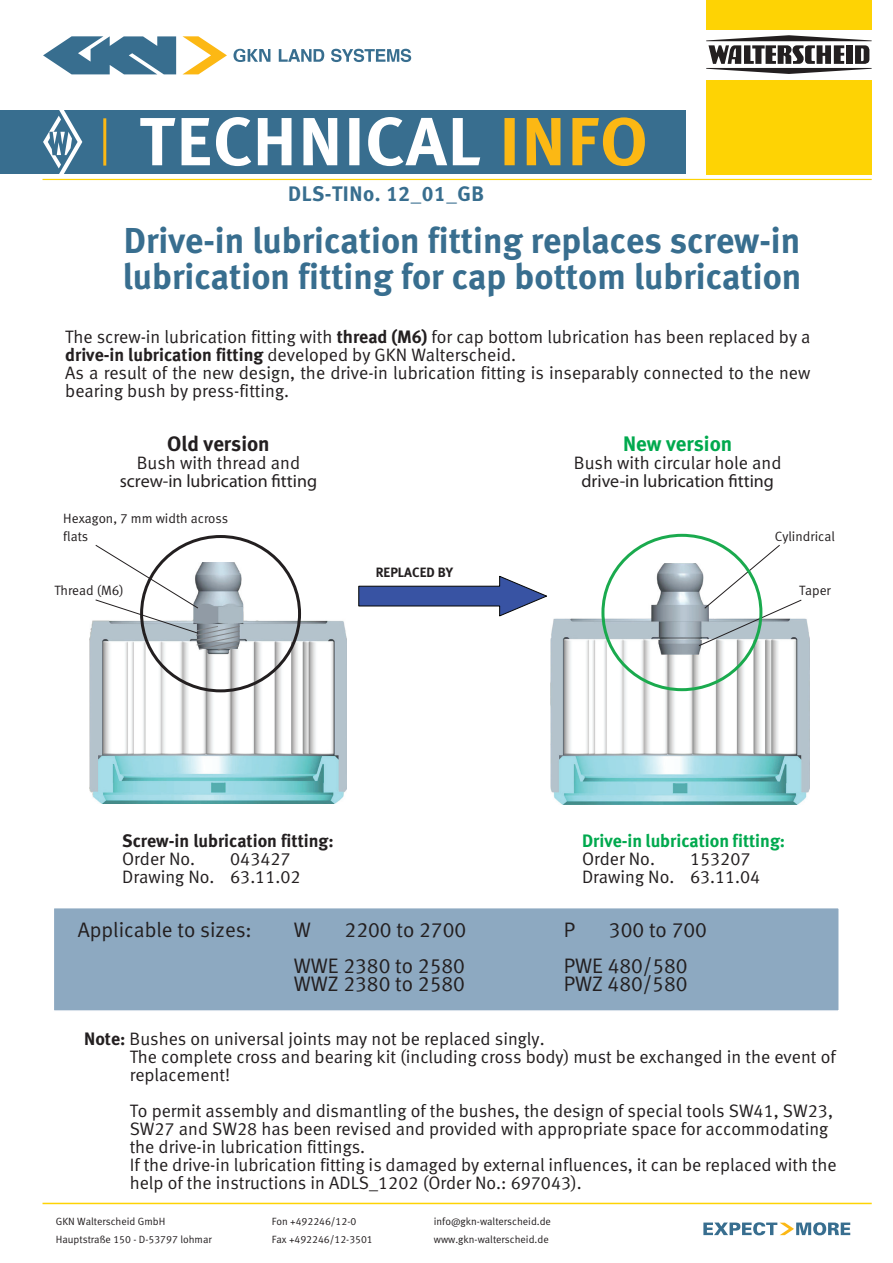
<style>
.page{position:relative;width:893px;height:1263px;background:#fff}
.page>*{position:absolute;margin:0;border:0;box-sizing:border-box;transform-origin:0 0}
.t1{font:36px/36px "Meta Bold LF";color:#386e8f}
.t2{font:21px "Meta Normal LF";color:#231f20}
.t3{font:21px "Meta Bold LF";letter-spacing:.025em;color:#386e8f}
.t4{font:21px "Meta Bold LF";color:#231f20}
.t5{font:21px "Meta Bold LF";color:#00a94e}
.t6{font:18px/18px "Meta Normal LF";color:#231f20}
.t7{font:18px "Myriad Pro";color:#231f20}
.t8{font:18px "Meta Bold LF";color:#231f20}
.t9{font:18px "Meta Bold LF";color:#00a94e}
.t10{font:13.5px/18px "Meta Normal LF";color:#231f20}
.t11{font:13.5px "Meta Bold LF";color:#231f20}
.t12{font:10.5px "Meta Normal LF";color:#231f20}
.s1{font-family:"Meta Bold LF"}
</style>
<div class="page">
<hr style="left:43px;top:179px;width:829px;height:1px;background:#fed304">
<svg style="left:43px;top:36px;width:133px;height:38px"></svg>
<svg style="left:182px;top:36px;width:45px;height:38px"></svg>
<svg style="left:233px;top:49px;width:37px;height:13px"></svg>
<svg style="left:279px;top:49px;width:45px;height:13px"></svg>
<svg style="left:331px;top:49px;width:80px;height:13px"></svg>
<div style="left:846px;top:45px;width:6px;height:19px;background:#231f20"></div>
<svg style="left:855px;top:45px;width:14px;height:19px"></svg>
<svg style="left:708px;top:45px;width:136px;height:19px"></svg>
<hr style="left:706px;top:40px;width:166px;height:1px;background:#231f20">
<hr style="left:706px;top:68px;width:166px;height:1px;background:#231f20">
<div style="left:706px;top:0;width:166px;height:29px;background:#fed304"></div>
<div style="left:706px;top:80px;width:166px;height:94px;background:#fed304"></div>
<div style="left:0;top:111px;width:685px;height:63px;background:#386e8f"></div>
<hr style="left:103px;top:118px;width:3px;height:48px;background:#fcb814">
<svg style="left:43px;top:110px;width:39px;height:64px"></svg>
<svg style="left:504px;top:117px;width:141px;height:49px"></svg>
<svg style="left:140px;top:117px;width:340px;height:49px"></svg>
<hr style="left:43px;top:1203px;width:829px;height:1px;background:#fed304">
<svg style="left:703px;top:1222px;width:147px;height:13px"></svg>
<div style="left:53px;top:907px;width:787px;height:105px;background:#8da9c1;border:2px solid #fff"></div>
<img style="left:551px;top:563px;width:258px;height:241px">
<img style="left:89px;top:563px;width:258px;height:241px">
<svg style="left:358px;top:575px;width:189px;height:42px"></svg>
<svg style="left:95px;top:545px;width:145px;height:105px"></svg>
<svg style="left:698px;top:545px;width:104px;height:101px"></svg>
<div style="left:601px;top:534px;width:161px;height:157px;border:3px solid #1aaa4e;border-radius:50%"></div>
<p class="t3" style="left:288px;top:182px;width:197px">DLS-TINo. 12_01_GB</p>
<h1 class="t1" style="left:123px;top:223px;width:680px">Drive-in lubrication fitting replaces screw-in lubrication fitting for cap bottom lubrication</h1>
<p class="t6" style="left:65px;top:328px;width:747px">The screw-in lubrication fitting with <span class="s1">thread (M6)</span> for cap bottom lubrication has been replaced by a <span class="s1">drive-in lubrication fitting</span> developed by GKN Walterscheid.<br>As a result of the new design, the drive-in lubrication fitting is inseparably connected to the new bearing bush by press-fitting.</p>
<p class="t4" style="left:167px;top:432px;width:104px">Old version</p>
<p class="t6" style="left:137px;top:454px;width:165px">Bush with thread and</p>
<p class="t7" style="left:120px;top:470px;width:199px">screw-in lubrication fitting</p>
<p class="t5" style="left:623px;top:432px;width:111px">New version</p>
<p class="t6" style="left:574px;top:454px;width:209px">Bush with circular hole and</p>
<p class="t7" style="left:581px;top:470px;width:194px">drive-in lubrication fitting</p>
<p class="t10" style="left:63px;top:509px;width:166px">Hexagon, 7 mm width across flats</p>
<p class="t10" style="left:775px;top:527px;width:62px">Cylindrical</p>
<p class="t11" style="left:376px;top:565px;width:79px">REPLACED BY</p>
<p class="t10" style="left:54px;top:581px;width:71px">Thread (M6)</p>
<p class="t10" style="left:799px;top:581px;width:33px">Taper</p>
<p class="t8" style="left:122px;top:830px;width:213px">Screw-in lubrication fitting:</p>
<p class="t6" style="left:122px;top:850px;width:74px">Order No.</p>
<p class="t6" style="left:122px;top:850px;width:180px;text-indent:108px">043427<br>Drawing No. 63.11.02</p>
<p class="t9" style="left:582px;top:830px;width:205px">Drive-in lubrication fitting:</p>
<p class="t6" style="left:582px;top:850px;width:74px">Order No.</p>
<p class="t6" style="left:582px;top:850px;width:180px;text-indent:108px">153207<br>Drawing No. 63.11.04</p>
<p class="t2" style="left:78px;top:918px;width:176px">Applicable to sizes:</p>
<p class="t2" style="left:294px;top:918px;width:19px">W</p>
<p class="t2" style="left:345px;top:918px;width:123px">2200 to 2700</p>
<p class="t2" style="left:564px;top:918px;width:13px">P</p>
<p class="t2" style="left:609px;top:918px;width:100px">300 to 700</p>
<p class="t2" style="left:294px;top:954px;width:173px">WWE 2380 to 2580</p>
<p class="t2" style="left:564px;top:954px;width:125px">PWE 480/580</p>
<p class="t2" style="left:294px;top:972px;width:173px">WWZ 2380 to 2580</p>
<p class="t2" style="left:564px;top:972px;width:125px">PWZ 480/580</p>
<p class="t6" style="left:130px;top:1030px;width:707px;text-indent:-46px"><span class="s1">Note:</span> Bushes on universal joints may not be replaced singly.<br>The complete cross and bearing kit (including cross body) must be exchanged in the event of replacement!</p>
<p class="t6" style="left:130px;top:1102px;width:709px">To permit assembly and dismantling of the bushes, the design of special tools SW41, SW23, SW27 and SW28 has been revised and provided with appropriate space for accommodating the drive-in lubrication fittings.<br>If the drive-in lubrication fitting is damaged by external influences, it can be replaced with the help of the instructions in ADLS_1202 (Order No.: 697043).</p>
<p class="t12" style="left:56px;top:1216px;width:111px">GKN Walterscheid GmbH</p>
<p class="t12" style="left:272px;top:1216px;width:86px">Fon +492246/12-0</p>
<p class="t12" style="left:434px;top:1216px;width:119px">info@gkn-walterscheid.de</p>
<p class="t12" style="left:56px;top:1234px;width:157px">Hauptstraße 150 - D-53797 lohmar</p>
<p class="t12" style="left:272px;top:1234px;width:103px">Fax +492246/12-3501</p>
<p class="t12" style="left:434px;top:1234px;width:116px">www.gkn-walterscheid.de</p>
</div>
